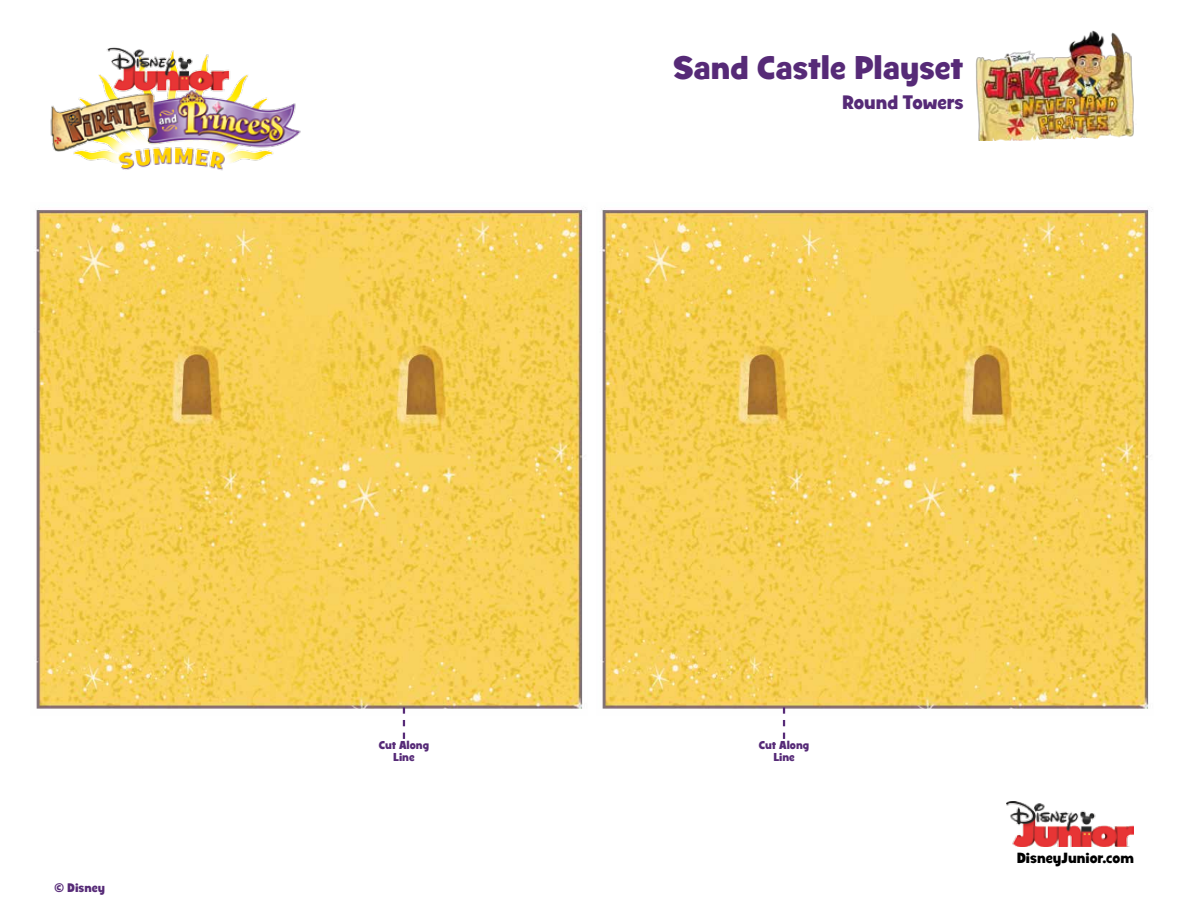
<style>
.page{position:relative;width:1188px;height:918px;background:#fff}
.page>*{position:absolute;margin:0;border:0;box-sizing:border-box;transform-origin:0 0}
.t1{font:700 33px "Disney Junior";color:#562a77}
.t2{font:700 19.5px "Disney Junior";color:#562a77}
.t3{font:700 14.7px "Disney Junior";color:#000}
.t4{font:700 12.45px "Disney Junior";color:#562a77}
.t5{font:700 11.55px/11.6px "Disney Junior";color:#562a77;text-align:center}
</style>
<div class="page">
<img style="left:35px;top:209px;width:548px;height:505px">
<img style="left:601px;top:209px;width:548px;height:505px">
<img style="left:1007px;top:802px;width:127px;height:45px">
<img style="left:45px;top:47px;width:259px;height:171px">
<img style="left:975px;top:30px;width:159px;height:110px">
<svg style="left:403px;top:707px;width:2px;height:32px"></svg>
<svg style="left:783px;top:707px;width:2px;height:32px"></svg>
<p class="t4" style="left:54px;top:879px;width:52px">© Disney</p>
<h1 class="t1" style="left:674px;top:47px;width:291px">Sand Castle Playset</h1>
<h2 class="t2" style="left:842px;top:90px;width:123px">Round Towers</h2>
<p class="t5" style="left:379px;top:740px;width:52px">Cut Along<br>Line</p>
<p class="t5" style="left:759px;top:740px;width:52px">Cut Along<br>Line</p>
<p class="t3" style="left:1017px;top:848px;width:119px">DisneyJunior.com</p>
</div>
